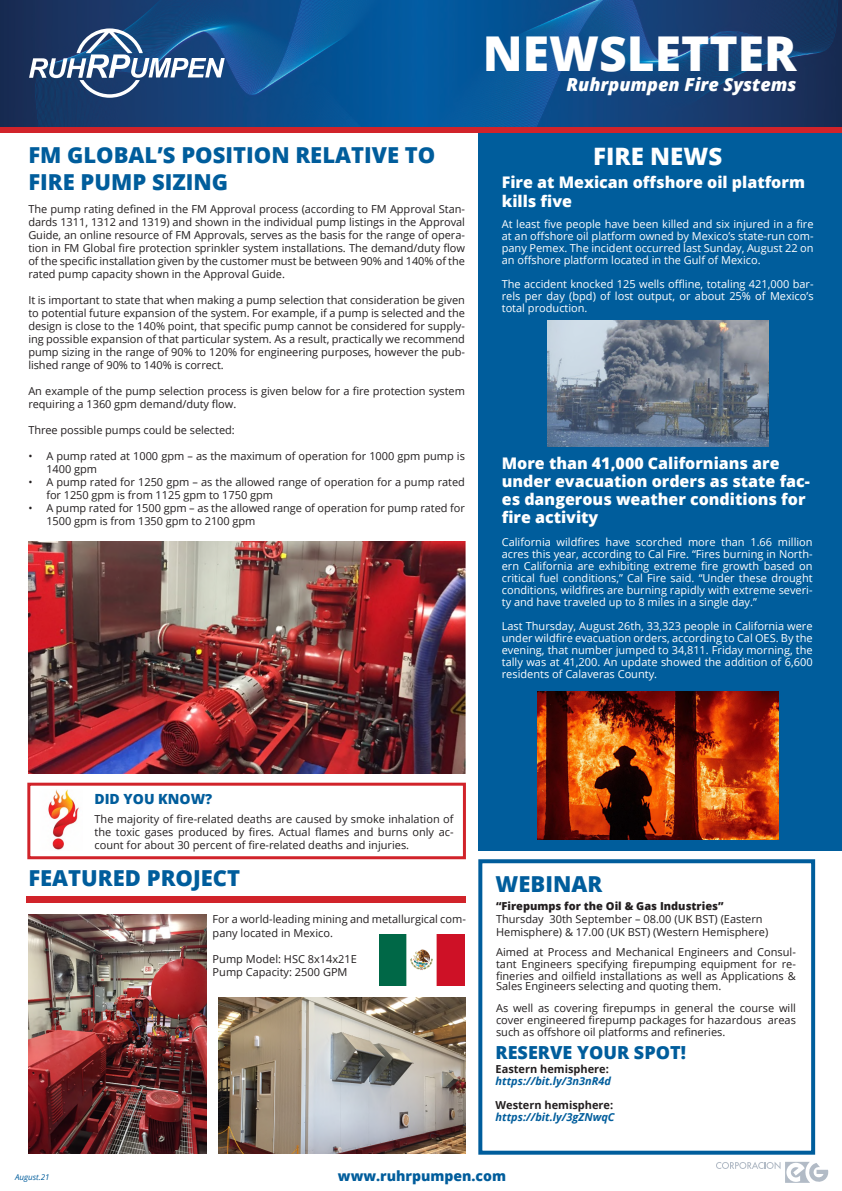
<style>
.page{position:relative;width:842px;height:1191px;background:#fff}
.page>*{position:absolute;margin:0;border:0;box-sizing:border-box;transform-origin:0 0}
.t1{font:800 48px "Open Sans";color:#fff}
.t2{font:800 24px "Open Sans";color:#fff}
.H2_-_subtitle{font:800 22px/26.4px "Open Sans";color:#005d9c}
.t3{font:italic 800 18px "Open Sans";color:#fff}
.H2_-_subtitle-2{font:800 18px "Open Sans";color:#005d9c}
.t4{font:800 16px/18px "Open Sans";color:#fff}
.H2_-_back_cover_titl{font:800 14px "Open Sans";color:#005d9c}
.H2_-_subtitle-3{font:800 14px "Open Sans";color:#005d9c}
.t5{font:11px/13px "Open Sans";letter-spacing:-.005em;color:#231f20}
.t6{font:11px/12px "Open Sans";color:#fff;text-align:justify}
.t7{font:italic 700 11px "Open Sans";color:#005d9c}
.t8{font:700 11px "Open Sans";color:#231f20}
.t9{font:800 11px "Open Sans";color:#231f20}
.Version_-_back_cover{font:italic 8px "Open Sans";color:#005d9c}
</style>
<div class="page">
<div style="left:478px;top:132px;width:364px;height:718px;background:#005d9c"></div>
<div style="left:0;top:126px;width:842px;height:7px;background:#d1232a"></div>
<div style="left:27px;top:896px;width:439px;height:7px;background:#d1232a"></div>
<img style="left:0;top:0;width:842px;height:126px">
<svg style="left:716px;top:1161px;width:113px;height:22px"></svg>
<svg style="left:29px;top:28px;width:196px;height:70px"></svg>
<img style="left:28px;top:542px;width:437px;height:231px">
<img style="left:28px;top:915px;width:178px;height:238px">
<img style="left:218px;top:997px;width:248px;height:156px">
<img style="left:537px;top:691px;width:241px;height:148px">
<img style="left:547px;top:320px;width:221px;height:126px">
<div style="left:27px;top:782px;width:439px;height:77px;border:3px solid #d1232a"></div>
<img style="left:48px;top:789px;width:31px;height:61px">
<img style="left:379px;top:934px;width:85px;height:51px">
<div style="left:478px;top:859px;width:337px;height:295px;border:4px solid #005d9c"></div>
<p class="H2_-_subtitle" style="left:28px;top:141px;width:409px">FM GLOBAL’S POSITION RELATIVE TO<br>FIRE PUMP SIZING</p>
<p class="t5" style="left:28px;top:202px;width:438px;text-align:justify">The pump rating defined in the FM Approval process (according to FM Approval Stan&shy;dards 1311, 1312 and 1319) and shown in the individual pump listings in the Approval Guide, an online resource of FM Approvals, serves as the basis for the range of opera&shy;tion in FM Global fire protection sprinkler system installations. The demand/duty flow of the specific installation given by the customer must be between 90% and 140% of the rated pump capacity shown in the Approval Guide.</p>
<p class="t5" style="left:28px;top:293px;width:438px;text-align:justify">It is important to state that when making a pump selection that consideration be given to potential future expansion of the system. For example, if a pump is selected and the design is close to the 140% point, that specific pump cannot be considered for supply&shy;ing possible expansion of that particular system. As a result, practically we recommend pump sizing in the range of 90% to 120% for engineering purposes, however the pub&shy;lished range of 90% to 140% is correct.</p>
<p class="t5" style="left:28px;top:384px;width:438px">An example of the pump selection process is given below for a fire protection system requiring a 1360 gpm demand/duty flow.</p>
<p class="t5" style="left:28px;top:423px;width:208px">Three possible pumps could be selected:</p>
<p class="t5" style="left:46px;top:449px;width:420px;text-indent:-18px">• A pump rated at 1000 gpm – as the maximum of operation for 1000 gpm pump is<br>1400 gpm</p>
<p class="t5" style="left:46px;top:475px;width:420px;text-indent:-18px">• A pump rated for 1250 gpm – as the allowed range of operation for a pump rated for 1250 gpm is from 1125 gpm to 1750 gpm</p>
<p class="t5" style="left:46px;top:501px;width:420px;text-indent:-18px">• A pump rated for 1500 gpm – as the allowed range of operation for pump rated for<br>1500 gpm is from 1350 gpm to 2100 gpm</p>
<p class="t1" style="left:483px;top:17px;width:315px">NEWSLETTER</p>
<p class="t3" style="left:566px;top:71px;width:232px">Ruhrpumpen Fire Systems</p>
<p class="t2" style="left:593px;top:138px;width:130px">FIRE NEWS</p>
<p class="t4" style="left:502px;top:172px;width:305px;line-height:19.2px">Fire at Mexican offshore oil platform kills five</p>
<p class="t6" style="left:502px;top:217px;width:313px">At least five people have been killed and six injured in a fire at an offshore oil platform owned by Mexico’s state-run com&shy;pany Pemex. The incident occurred last Sunday, August 22 on an offshore platform located in the Gulf of Mexico.</p>
<p class="t6" style="left:502px;top:277px;width:313px">The accident knocked 125 wells offline, totaling 421,000 bar&shy;rels per day (bpd) of lost output, or about 25% of Mexico’s total production.</p>
<p class="t4" style="left:502px;top:453px;width:310px">More than 41,000 Californians are under evacuation orders as state fac&shy;es dangerous weather conditions for fire activity</p>
<p class="t6" style="left:502px;top:536px;width:312px">California wildfires have scorched more than 1.66 million acres this year, according to Cal Fire. “Fires burning in North&shy;ern California are exhibiting extreme fire growth based on critical fuel conditions,” Cal Fire said. “Under these drought conditions, wildfires are burning rapidly with extreme severi&shy;ty and have traveled up to 8 miles in a single day.”</p>
<p class="t6" style="left:502px;top:620px;width:312px">Last Thursday, August 26th, 33,323 people in California were under wildfire evacuation orders, according to Cal OES. By the evening, that number jumped to 34,811. Friday morning, the tally was at 41,200. An update showed the addition of 6,600 residents of Calaveras County.</p>
<p class="H2_-_subtitle-3" style="left:94px;top:788px;width:119px">DID YOU KNOW?</p>
<p class="t5" style="left:94px;top:811px;width:361px;text-align:justify">The majority of fire-related deaths are caused by smoke inhalation of the toxic gases produced by fires. Actual flames and burns only ac&shy;count for about 30 percent of fire-related deaths and injuries.</p>
<p class="H2_-_subtitle" style="left:28px;top:863px;width:213px">FEATURED PROJECT</p>
<p class="H2_-_subtitle" style="left:496px;top:869px;width:108px">WEBINAR</p>
<p class="t5" style="left:213px;top:912px;width:255px">For a world-leading mining and metallurgical com&shy;pany located in Mexico.</p>
<p class="t5" style="left:213px;top:952px;width:146px">Pump Model: HSC 8x14x21E</p>
<p class="t5" style="left:213px;top:965px;width:136px">Pump Capacity: 2500 GPM</p>
<p class="t9" style="left:496px;top:897px;width:229px">“Firepumps for the Oil &amp; Gas Industries”</p>
<p class="t5" style="left:496px;top:912px;width:274px">Thursday 30th September – 08.00 (UK BST) (Eastern<br>Hemisphere) &amp; 17.00 (UK BST) (Western Hemisphere)</p>
<p class="t5" style="left:496px;top:946px;width:301px;line-height:12px;text-align:justify">Aimed at Process and Mechanical Engineers and Consul&shy;tant Engineers specifying firepumping equipment for re&shy;fineries and oilfield installations as well as Applications &amp;</p>
<p class="t5" style="left:496px;top:979px;width:227px">Sales Engineers selecting and quoting them.</p>
<p class="t5" style="left:496px;top:1002px;width:301px;line-height:12px;text-align:justify">As well as covering firepumps in general the course will cover engineered firepump packages for hazardous areas such as offshore oil platforms and refineries.</p>
<p class="t8" style="left:496px;top:1061px;width:115px">Eastern hemisphere:</p>
<p class="t7" style="left:496px;top:1073px;width:117px">https://bit.ly/3n3nR4d</p>
<p class="t8" style="left:496px;top:1097px;width:119px">Western hemisphere:</p>
<p class="t7" style="left:496px;top:1109px;width:121px">https://bit.ly/3gZNwqC</p>
<p class="H2_-_subtitle-2" style="left:496px;top:1039px;width:192px">RESERVE YOUR SPOT!</p>
<p class="Version_-_back_cover" style="left:15px;top:1172px;width:36px">August.21</p>
<p class="H2_-_back_cover_titl" style="left:338px;top:1165px;width:170px">www.ruhrpumpen.com</p>
</div>
